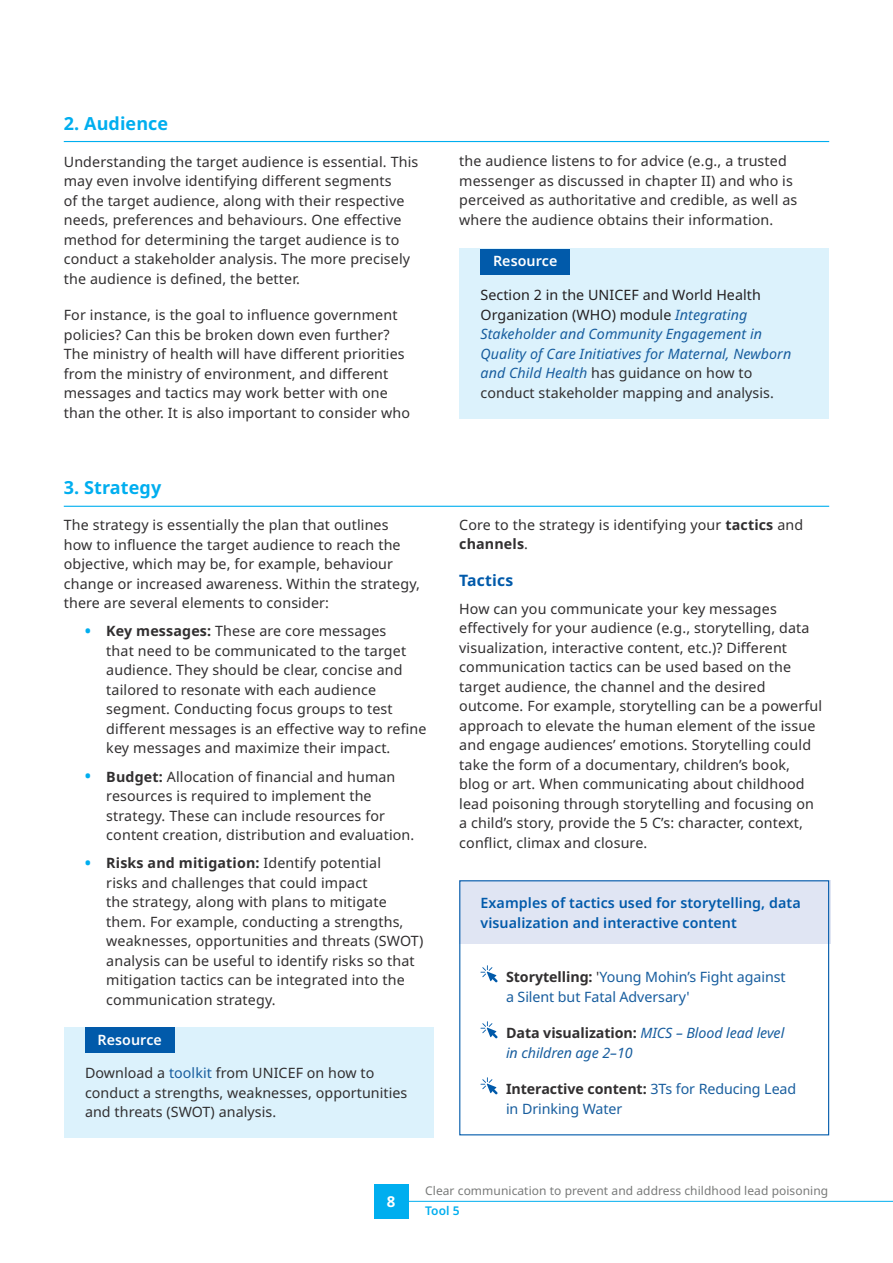
<style>
.page{position:relative;width:893px;height:1263px;background:#fff}
.page>*{position:absolute;margin:0;border:0;box-sizing:border-box;transform-origin:0 0}
.t1{font:700 18px "Noto Sans";letter-spacing:.005em;color:#00aeef}
.t2{font:700 15.75px "Noto Sans";letter-spacing:.01em;color:#015aaa}
.t3{font:700 15px "Noto Sans";color:#fff}
.t4{font:14.25px/19.5px "Noto Sans";letter-spacing:.01em;color:#312f30}
.t5{font:italic 14.25px/19.5px "Noto Sans";letter-spacing:.005em;color:#175d9e}
.t6{font:14.25px/19.5px "Noto Sans";letter-spacing:-.005em;color:#175d9e}
.t7{font:600 14.25px/19.5px "Noto Sans";letter-spacing:.005em;color:#015aaa}
.t8{font:600 14.25px "Noto Sans";letter-spacing:.005em;color:#fff}
.t9{font:12px "Noto Sans";letter-spacing:.005em;color:#787a79}
.t10{font:600 12px "Noto Sans";color:#00aeef}
.s1{font-weight:900;color:#00aeef}
.s2{font-weight:700}
.s3{color:#175d9e}
.s4{font-style:normal;color:#231f20}
.s5{font-style:normal;color:#312f30}
.s6{font-weight:700;color:#312f30}
.s7{color:#312f30}
.s8{font-weight:700;font-style:normal;color:#312f30}
</style>
<div class="page">
<div style="left:459px;top:880px;width:371px;height:64px;background:#e0e5f3"></div>
<div style="left:459px;top:880px;width:370px;height:255px;border:1px solid #015aaa"></div>
<div style="left:459px;top:249px;width:370px;height:170px;background:#dcf2fc"></div>
<div style="left:480px;top:249px;width:90px;height:25px;background:#015aaa"></div>
<svg style="left:480px;top:965px;width:18px;height:17px"></svg>
<svg style="left:480px;top:1021px;width:18px;height:17px"></svg>
<svg style="left:480px;top:1077px;width:18px;height:17px"></svg>
<div style="left:64px;top:1027px;width:370px;height:110px;background:#dcf2fc"></div>
<div style="left:85px;top:1027px;width:89px;height:25px;background:#015aaa"></div>
<hr style="left:64px;top:141px;width:765px;height:1px;background:#00aeef">
<hr style="left:64px;top:506px;width:765px;height:1px;background:#00aeef">
<div style="left:374px;top:1184px;width:34px;height:34px;background:#00aeef"></div>
<hr style="left:408px;top:1201px;width:485px;height:1px;background:#00aeef">
<p class="t1" style="left:64px;top:111px;width:106px">2. Audience</p>
<p class="t4" style="left:64px;top:152px;width:356px">Understanding the target audience is essential. This may even involve identifying different segments<br>of the target audience, along with their respective needs, preferences and behaviours. One effective method for determining the target audience is to conduct a stakeholder analysis. The more precisely the audience is defined, the better.</p>
<p class="t4" style="left:64px;top:306px;width:348px">For instance, is the goal to influence government policies? Can this be broken down even further?<br>The ministry of health will have different priorities from the ministry of environment, and different messages and tactics may work better with one than the other. It is also important to consider who</p>
<p class="t1" style="left:64px;top:475px;width:99px">3. Strategy</p>
<p class="t4" style="left:64px;top:516px;width:358px">The strategy is essentially the plan that outlines how to influence the target audience to reach the objective, which may be, for example, behaviour change or increased awareness. Within the strategy, there are several elements to consider:</p>
<p class="t4" style="left:106px;top:622px;width:322px;text-indent:-21px"><span class="s1">•</span> <span class="s2">Key messages:</span> These are core messages<br>that need to be communicated to the target audience. They should be clear, concise and tailored to resonate with each audience segment. Conducting focus groups to test different messages is an effective way to refine key messages and maximize their impact.</p>
<p class="t4" style="left:106px;top:767px;width:310px;text-indent:-21px"><span class="s1">•</span> <span class="s2">Budget:</span> Allocation of financial and human resources is required to implement the strategy. These can include resources for content creation, distribution and evaluation.</p>
<p class="t4" style="left:106px;top:853px;width:318px;text-indent:-21px"><span class="s1">•</span> <span class="s2">Risks and mitigation:</span> Identify potential<br>risks and challenges that could impact<br>the strategy, along with plans to mitigate them. For example, conducting a strengths, weaknesses, opportunities and threats (SWOT) analysis can be useful to identify risks so that mitigation tactics can be integrated into the communication strategy.</p>
<p class="t8" style="left:98px;top:1029px;width:66px">Resource</p>
<p class="t4" style="left:85px;top:1064px;width:324px">Download a <span class="s3">toolkit</span> from UNICEF on how to conduct a strengths, weaknesses, opportunities and threats (SWOT) analysis.</p>
<p class="t4" style="left:459px;top:152px;width:340px">the audience listens to for advice (e.g., a trusted messenger as discussed in chapter II) and who is perceived as authoritative and credible, as well as where the audience obtains their information.</p>
<p class="t8" style="left:493px;top:251px;width:66px">Resource</p>
<p class="t5" style="left:480px;top:285px;width:312px"><span class="s4">Section 2 in the UNICEF and World Health Organization (WHO) module</span> Integrating Stakeholder and Community Engagement in Quality of Care Initiatives for Maternal, Newborn and Child Health <span class="s5">has guidance on how to conduct stakeholder mapping and analysis.</span></p>
<p class="t4" style="left:459px;top:515px;width:345px">Core to the strategy is identifying your <span class="s2">tactics</span> and <span class="s2">channels</span>.</p>
<p class="t2" style="left:459px;top:569px;width:55px">Tactics</p>
<p class="t4" style="left:459px;top:599px;width:364px">How can you communicate your key messages effectively for your audience (e.g., storytelling, data visualization, interactive content, etc.)? Different communication tactics can be used based on the target audience, the channel and the desired outcome. For example, storytelling can be a powerful approach to elevate the human element of the issue and engage audiences’ emotions. Storytelling could take the form of a documentary, children’s book, blog or art. When communicating about childhood lead poisoning through storytelling and focusing on a child’s story, provide the 5 C’s: character, context, conflict, climax and closure.</p>
<p class="t7" style="left:480px;top:894px;width:322px">Examples of tactics used for storytelling, data visualization and interactive content</p>
<p class="t6" style="left:506px;top:968px;width:281px"><span class="s6">Storytelling:</span> <span class="s7">'</span>Young Mohin’s Fight against a Silent but Fatal Adversary'</p>
<p class="t5" style="left:506px;top:1024px;width:280px"><span class="s8">Data visualization:</span> MICS – Blood lead level in children age 2–10</p>
<p class="t6" style="left:506px;top:1080px;width:292px"><span class="s6">Interactive content:</span> 3Ts for Reducing Lead in Drinking Water</p>
<p class="t3" style="left:387px;top:1190px;width:10px">8</p>
<p class="t9" style="left:425px;top:1182px;width:404px">Clear communication to prevent and address childhood lead poisoning</p>
<p class="t10" style="left:425px;top:1202px;width:36px">Tool 5</p>
</div>
